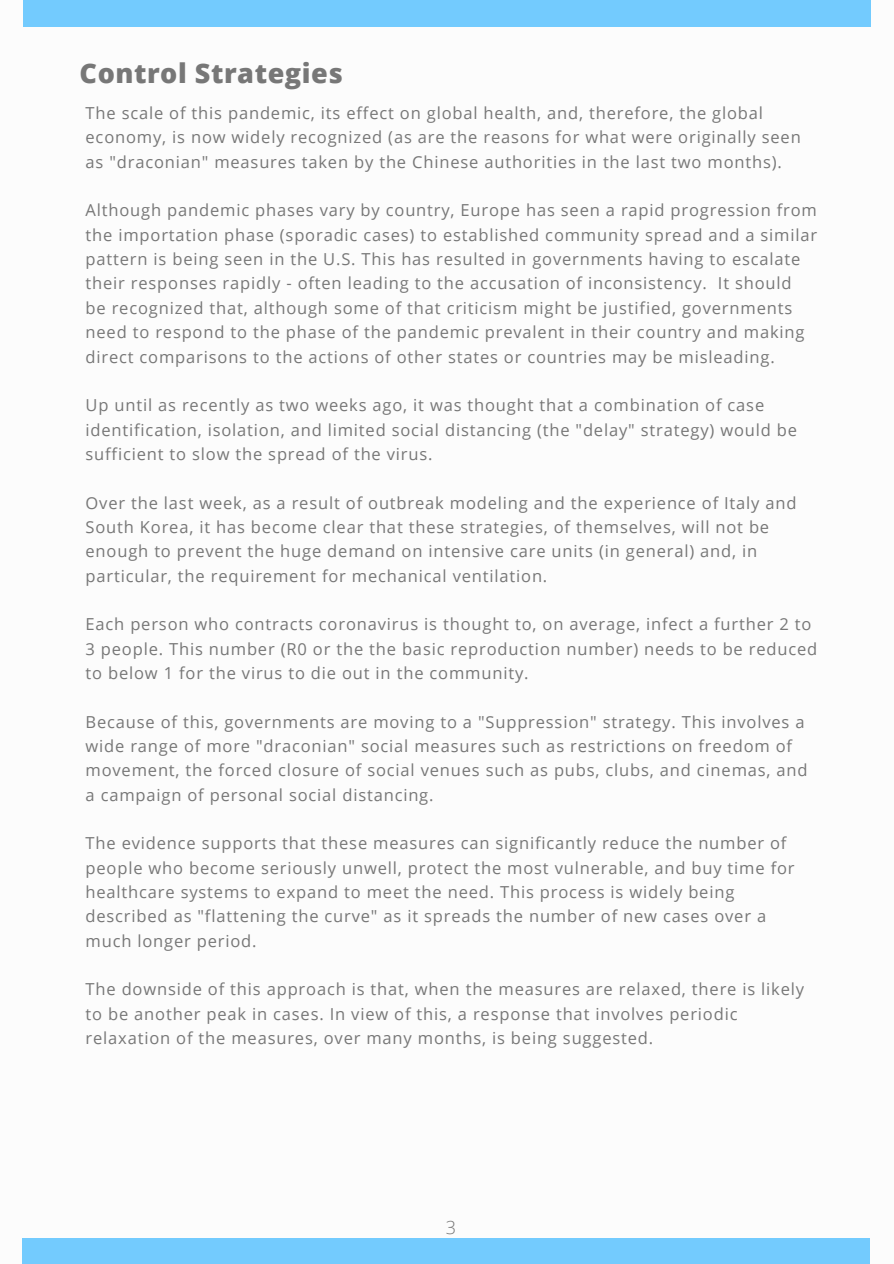
<style>
.page{position:relative;width:894px;height:1264px;background:#fff}
.page>*{position:absolute;margin:0;border:0;box-sizing:border-box;transform-origin:0 0}
.t1{font:800 27px "Open Sans";letter-spacing:.02em;color:#777}
.t2{font:300 18px "Open Sans";color:#777}
.t3{font:16.5px/24.3px "Open Sans";letter-spacing:.05em;color:#777}
</style>
<div class="page">
<div style="left:23px;top:0;width:847px;height:26px;background:#73cbfe"></div>
<div style="left:23px;top:1238px;width:846px;height:25px;background:#73cbfe"></div>
<h1 class="t1" style="left:80px;top:54px;width:265px">Control Strategies</h1>
<p class="t3" style="left:85px;top:100px;width:716px">The scale of this pandemic, its effect on global health, and, therefore, the global economy, is now widely recognized (as are the reasons for what were originally seen as "draconian" measures taken by the Chinese authorities in the last two months).</p>
<p class="t3" style="left:85px;top:198px;width:733px">Although pandemic phases vary by country, Europe has seen a rapid progression from the importation phase (sporadic cases) to established community spread and a similar pattern is being seen in the U.S. This has resulted in governments having to escalate their responses rapidly - often leading to the accusation of inconsistency. It should<br>be recognized that, although some of that criticism might be justified, governments need to respond to the phase of the pandemic prevalent in their country and making direct comparisons to the actions of other states or countries may be misleading.</p>
<p class="t3" style="left:85px;top:392px;width:712px">Up until as recently as two weeks ago, it was thought that a combination of case identification, isolation, and limited social distancing (the "delay" strategy) would be sufficient to slow the spread of the virus.</p>
<p class="t3" style="left:85px;top:490px;width:712px">Over the last week, as a result of outbreak modeling and the experience of Italy and South Korea, it has become clear that these strategies, of themselves, will not be enough to prevent the huge demand on intensive care units (in general) and, in particular, the requirement for mechanical ventilation.</p>
<p class="t3" style="left:85px;top:611px;width:733px">Each person who contracts coronavirus is thought to, on average, infect a further 2 to<br>3 people. This number (R0 or the the basic reproduction number) needs to be reduced to below 1 for the virus to die out in the community.</p>
<p class="t3" style="left:85px;top:709px;width:723px">Because of this, governments are moving to a "Suppression" strategy. This involves a wide range of more "draconian" social measures such as restrictions on freedom of movement, the forced closure of social venues such as pubs, clubs, and cinemas, and a campaign of personal social distancing.</p>
<p class="t3" style="left:85px;top:830px;width:710px">The evidence supports that these measures can significantly reduce the number of people who become seriously unwell, protect the most vulnerable, and buy time for healthcare systems to expand to meet the need. This process is widely being described as "flattening the curve" as it spreads the number of new cases over a much longer period.</p>
<p class="t3" style="left:85px;top:976px;width:720px">The downside of this approach is that, when the measures are relaxed, there is likely to be another peak in cases. In view of this, a response that involves periodic relaxation of the measures, over many months, is being suggested.</p>
<p class="t2" style="left:445px;top:1215px;width:12px">3</p>
</div>
